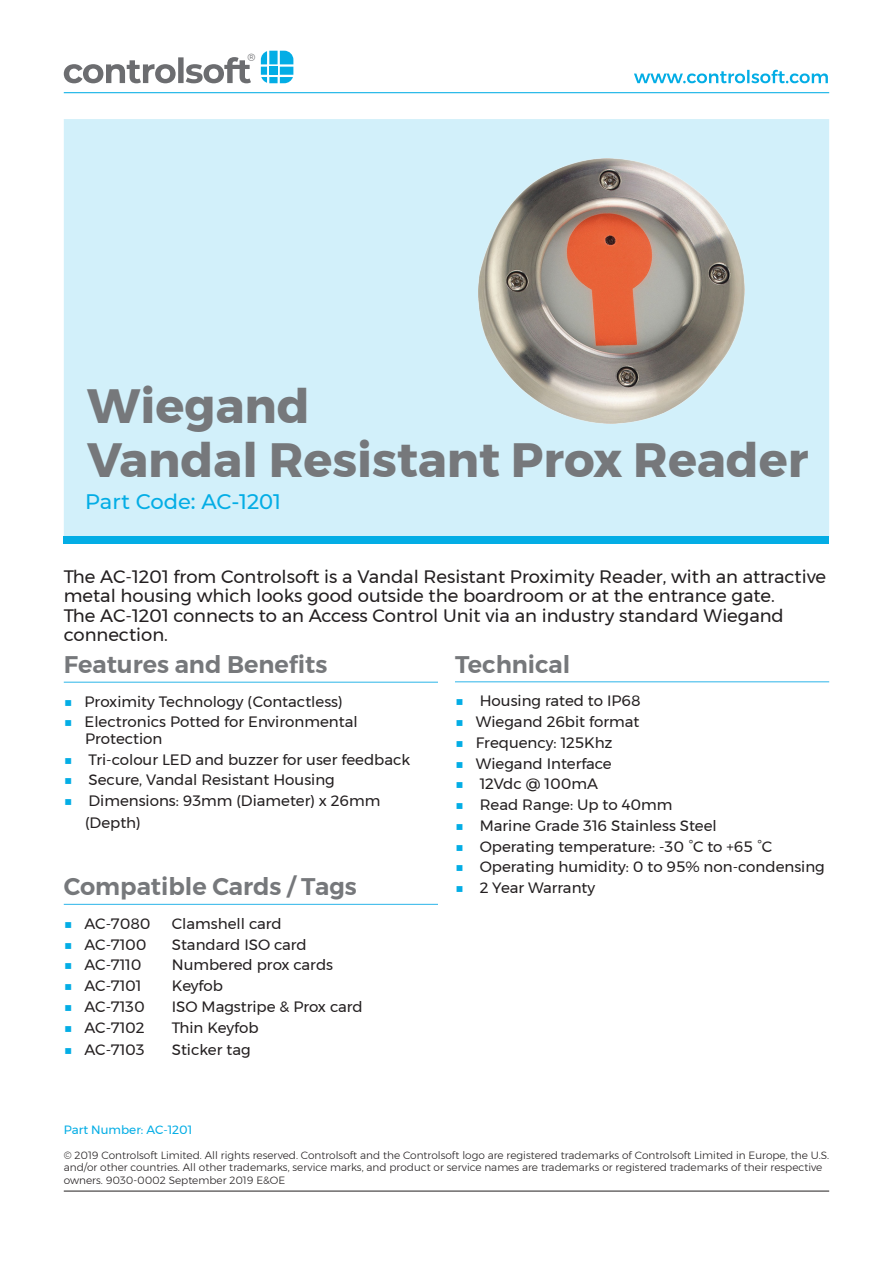
<style>
.page{position:relative;width:893px;height:1263px;background:#fff}
.page>*{position:absolute;margin:0;border:0;box-sizing:border-box;transform-origin:0 0}
.t1{font:700 48px "Montserrat";color:#76787b}
.t2{font:600 24px "Montserrat";color:#76787b}
.t3{font:500 21px "Montserrat";color:#03ade5}
.t4{font:18px/19.5px "Montserrat";color:#231f20}
.t5{font:15px/16.5px "Montserrat";color:#231f20}
.t6{font:12px "Montserrat";color:#03ade5}
.t7{font:10.65px "Montserrat";color:#6c6d70}
.t8{font:300 10.5px/12.6px "Montserrat";color:#231f20}
.s1{font-weight:600;color:#03ade5}
</style>
<div class="page">
<div style="left:64px;top:119px;width:765px;height:419px;background:#d2f0fa"></div>
<div style="left:64px;top:536px;width:765px;height:8px;background:#03ade5"></div>
<svg style="left:634px;top:70px;width:194px;height:13px"></svg>
<hr style="left:64px;top:92px;width:765px;height:1px;background:#03ade5">
<hr style="left:64px;top:1191px;width:765px;height:1px;background:#231f20">
<svg style="left:64px;top:57px;width:187px;height:26px"></svg>
<svg style="left:261px;top:51px;width:32px;height:32px"></svg>
<div style="left:269px;top:67px;width:9px;height:8px;background:#03ade5"></div>
<hr style="left:64px;top:682px;width:374px;height:1px;background:#35b8ea">
<hr style="left:455px;top:681px;width:374px;height:1px;background:#35b8ea">
<hr style="left:64px;top:904px;width:374px;height:1px;background:#35b8ea">
<img style="left:478px;top:158px;width:267px;height:266px">
<p class="t7" style="left:248px;top:49px;width:9px">®</p>
<p class="t1" style="left:87px;top:367px;width:224px">Wiegand</p>
<p class="t1" style="left:87px;top:422px;width:723px">Vandal Resistant Prox Reader</p>
<p class="t3" style="left:85px;top:487px;width:197px">Part Code: AC-1201</p>
<p class="t4" style="left:64px;top:566px;width:764px">The AC-1201 from Controlsoft is a Vandal Resistant Proximity Reader, with an attractive metal housing which looks good outside the boardroom or at the entrance gate.<br>The AC-1201 connects to an Access Control Unit via an industry standard Wiegand connection.</p>
<p class="t2" style="left:64px;top:646px;width:265px">Features and Benefits</p>
<p class="t5" style="left:64px;top:693px;width:280px"><span class="s1">■</span> Proximity Technology (Contactless)</p>
<p class="t5" style="left:85px;top:714px;width:274px;text-indent:-21px"><span class="s1">■</span> Electronics Potted for Environmental<br>Protection</p>
<p class="t5" style="left:64px;top:751px;width:348px"><span class="s1">■</span> Tri-colour LED and buzzer for user feedback</p>
<p class="t5" style="left:64px;top:772px;width:273px"><span class="s1">■</span> Secure, Vandal Resistant Housing</p>
<p class="t5" style="left:85px;top:790px;width:297px;line-height:21.9px;text-indent:-21px"><span class="s1">■</span> Dimensions: 93mm (Diameter) x 26mm (Depth)</p>
<p class="t2" style="left:64px;top:868px;width:295px">Compatible Cards / Tags</p>
<p class="t5" style="left:64px;top:915px;width:88px"><span class="s1">■</span> AC-7080</p>
<p class="t5" style="left:172px;top:915px;width:111px">Clamshell card</p>
<p class="t5" style="left:64px;top:936px;width:84px"><span class="s1">■</span> AC-7100</p>
<p class="t5" style="left:172px;top:936px;width:137px">Standard ISO card</p>
<p class="t5" style="left:64px;top:956px;width:79px"><span class="s1">■</span> AC-7110</p>
<p class="t5" style="left:172px;top:956px;width:163px">Numbered prox cards</p>
<p class="t5" style="left:64px;top:977px;width:79px"><span class="s1">■</span> AC-7101</p>
<p class="t5" style="left:172px;top:977px;width:53px">Keyfob</p>
<p class="t5" style="left:64px;top:998px;width:82px"><span class="s1">■</span> AC-7130</p>
<p class="t5" style="left:172px;top:998px;width:192px">ISO Magstripe &amp; Prox card</p>
<p class="t5" style="left:64px;top:1019px;width:82px"><span class="s1">■</span> AC-7102</p>
<p class="t5" style="left:172px;top:1019px;width:88px">Thin Keyfob</p>
<p class="t5" style="left:64px;top:1041px;width:82px"><span class="s1">■</span> AC-7103</p>
<p class="t5" style="left:172px;top:1041px;width:80px">Sticker tag</p>
<p class="t6" style="left:64px;top:1120px;width:130px">Part Number: AC-1201</p>
<p class="t2" style="left:455px;top:645px;width:117px">Technical</p>
<p class="t5" style="left:455px;top:692px;width:187px"><span class="s1">■</span> Housing rated to IP68</p>
<p class="t5" style="left:455px;top:713px;width:186px"><span class="s1">■</span> Wiegand 26bit format</p>
<p class="t5" style="left:455px;top:734px;width:159px"><span class="s1">■</span> Frequency: 125Khz</p>
<p class="t5" style="left:455px;top:755px;width:158px"><span class="s1">■</span> Wiegand Interface</p>
<p class="t5" style="left:455px;top:776px;width:144px"><span class="s1">■</span> 12Vdc @ 100mA</p>
<p class="t5" style="left:455px;top:796px;width:219px"><span class="s1">■</span> Read Range: Up to 40mm</p>
<p class="t5" style="left:455px;top:817px;width:263px"><span class="s1">■</span> Marine Grade 316 Stainless Steel</p>
<p class="t5" style="left:455px;top:838px;width:319px"><span class="s1">■</span> Operating temperature: -30 °C to +65 °C</p>
<p class="t5" style="left:455px;top:859px;width:371px"><span class="s1">■</span> Operating humidity: 0 to 95% non-condensing</p>
<p class="t5" style="left:455px;top:879px;width:142px"><span class="s1">■</span> 2 Year Warranty</p>
<p class="t8" style="left:64px;top:1148px;width:767px">© 2019 Controlsoft Limited. All rights reserved. Controlsoft and the Controlsoft logo are registered trademarks of Controlsoft Limited in Europe, the U.S. and/or other countries. All other trademarks, service marks, and product or service names are trademarks or registered trademarks of their respective owners. 9030-0002 September 2019 E&amp;OE</p>
</div>
